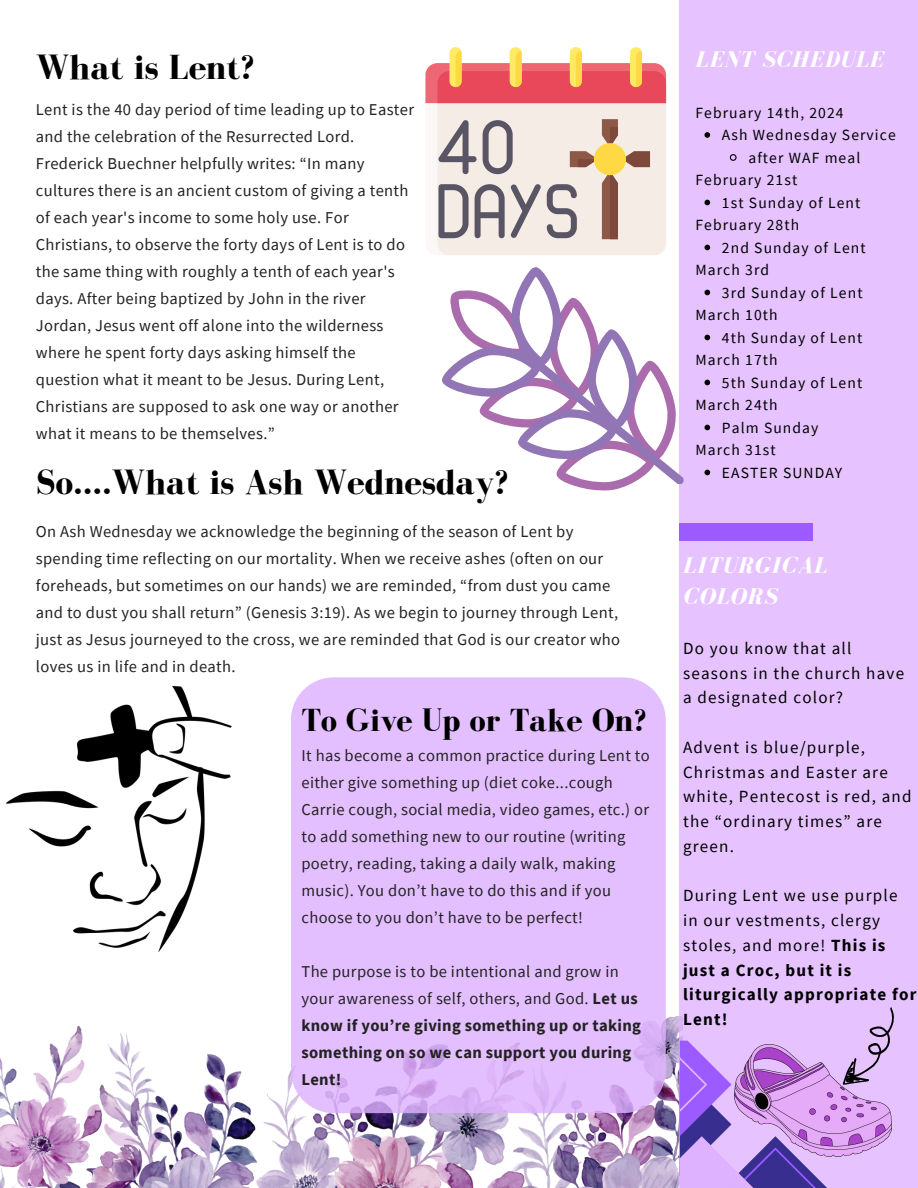
<style>
.page{position:relative;width:918px;height:1188px;background:#fff}
.page>*{position:absolute;margin:0;border:0;box-sizing:border-box;transform-origin:0 0}
.t1{font:700 35.85px "Bodoni FLF";color:#000}
.t2{font:700 32.85px "Bodoni FLF";color:#000}
.t3{font:italic 700 23.4px/30.3px "Bodoni FLF";letter-spacing:.04em;color:#fff}
.t4{font:17.1px/24.8px "Source Sans Pro";letter-spacing:.07em;color:#000}
.t5{font:16.5px/27px "Source Sans Pro";letter-spacing:.02em;color:#222}
.t6{font:700 16.5px/27px "Source Sans Pro";letter-spacing:.02em;color:#222}
.t7{font:15.6px "Source Sans Pro";letter-spacing:.07em;color:#000}
.s1{font-weight:400}
.s2{font-weight:700}
</style>
<div class="page">
<img style="left:0;top:1017px;width:680px;height:171px">
<div style="left:680px;top:0;width:238px;height:1188px;background:#e6c3ff"></div>
<div style="left:680px;top:523px;width:133px;height:17px;background:#9b5bff"></div>
<svg style="left:425px;top:47px;width:241px;height:208px;background:#e2bfb7"></svg>
<img style="left:7px;top:686px;width:225px;height:266px">
<svg style="left:442px;top:264px;width:242px;height:244px"></svg>
<div style="left:291px;top:677px;width:375px;height:436px;background:#e4bfff"></div>
<svg style="left:680px;top:1007px;width:214px;height:181px"></svg>
<svg style="left:705px;top:132px;width:5px;height:6px"></svg>
<svg style="left:729px;top:154px;width:8px;height:7px"></svg>
<svg style="left:705px;top:200px;width:5px;height:5px"></svg>
<svg style="left:705px;top:245px;width:5px;height:5px"></svg>
<svg style="left:705px;top:290px;width:5px;height:5px"></svg>
<svg style="left:705px;top:335px;width:5px;height:5px"></svg>
<svg style="left:705px;top:380px;width:5px;height:5px"></svg>
<svg style="left:705px;top:425px;width:5px;height:5px"></svg>
<svg style="left:705px;top:470px;width:5px;height:5px"></svg>
<h1 class="t1" style="left:36px;top:48px;width:220px">What is Lent?</h1>
<p class="t5" style="left:36px;top:96px;width:380px">Lent is the 40 day period of time leading up to Easter and the celebration of the Resurrected Lord.<br>Frederick Buechner helpfully writes: “In many cultures there is an ancient custom of giving a tenth of each year's income to some holy use. For Christians, to observe the forty days of Lent is to do the same thing with roughly a tenth of each year's days. After being baptized by John in the river Jordan, Jesus went off alone into the wilderness where he spent forty days asking himself the question what it meant to be Jesus. During Lent, Christians are supposed to ask one way or another what it means to be themselves.”</p>
<p class="t1" style="left:36px;top:463px;width:474px">So....What is Ash Wednesday?</p>
<p class="t5" style="left:36px;top:518px;width:586px">On Ash Wednesday we acknowledge the beginning of the season of Lent by spending time reflecting on our mortality. When we receive ashes (often on our foreheads, but sometimes on our hands) we are reminded, “from dust you came and to dust you shall return” (Genesis 3:19). As we begin to journey through Lent, just as Jesus journeyed to the cross, we are reminded that God is our creator who loves us in life and in death.</p>
<p class="t2" style="left:301px;top:703px;width:346px">To Give Up or Take On?</p>
<p class="t5" style="left:301px;top:742px;width:350px">It has become a common practice during Lent to either give something up (diet coke...cough Carrie cough, social media, video games, etc.) or to add something new to our routine (writing poetry, reading, taking a daily walk, making music). You don’t have to do this and if you choose to you don’t have to be perfect!</p>
<p class="t6" style="left:301px;top:958px;width:341px"><span class="s1">The purpose is to be intentional and grow in your awareness of self, others, and God.</span> Let us know if you’re giving something up or taking something on so we can support you during Lent!</p>
<p class="t3" style="left:696px;top:44px;width:190px">LENT SCHEDULE</p>
<p class="t7" style="left:696px;top:102px;width:150px">February 14th, 2024</p>
<p class="t7" style="left:722px;top:125px;width:175px">Ash Wednesday Service</p>
<p class="t7" style="left:748px;top:147px;width:113px">after WAF meal</p>
<p class="t7" style="left:696px;top:170px;width:103px">February 21st</p>
<p class="t7" style="left:722px;top:192px;width:140px">1st Sunday of Lent</p>
<p class="t7" style="left:696px;top:215px;width:105px">February 28th</p>
<p class="t7" style="left:722px;top:237px;width:145px">2nd Sunday of Lent</p>
<p class="t7" style="left:696px;top:260px;width:75px">March 3rd</p>
<p class="t7" style="left:722px;top:282px;width:142px">3rd Sunday of Lent</p>
<p class="t7" style="left:696px;top:305px;width:84px">March 10th</p>
<p class="t7" style="left:722px;top:327px;width:142px">4th Sunday of Lent</p>
<h2 class="t7" style="left:696px;top:350px;width:84px">March 17th</h2>
<p class="t7" style="left:722px;top:372px;width:142px">5th Sunday of Lent</p>
<p class="t7" style="left:696px;top:395px;width:84px">March 24th</p>
<p class="t7" style="left:722px;top:417px;width:98px">Palm Sunday</p>
<p class="t7" style="left:696px;top:440px;width:82px">March 31st</p>
<p class="t7" style="left:722px;top:462px;width:122px">EASTER SUNDAY</p>
<p class="t3" style="left:683px;top:551px;width:146px">LITURGICAL<br>COLORS</p>
<p class="t4" style="left:683px;top:636px;width:223px">Do you know that all seasons in the church have a designated color?</p>
<p class="t4" style="left:683px;top:735px;width:230px">Advent is blue/purple,<br>Christmas and Easter are white, Pentecost is red, and the “ordinary times” are green.</p>
<h1 class="t4" style="left:683px;top:883px;width:235px">During Lent we use purple<br>in our vestments, clergy stoles, and more! <span class="s2">This is just a Croc, but it is liturgically appropriate for<br>Lent!</span></h1>
</div>
